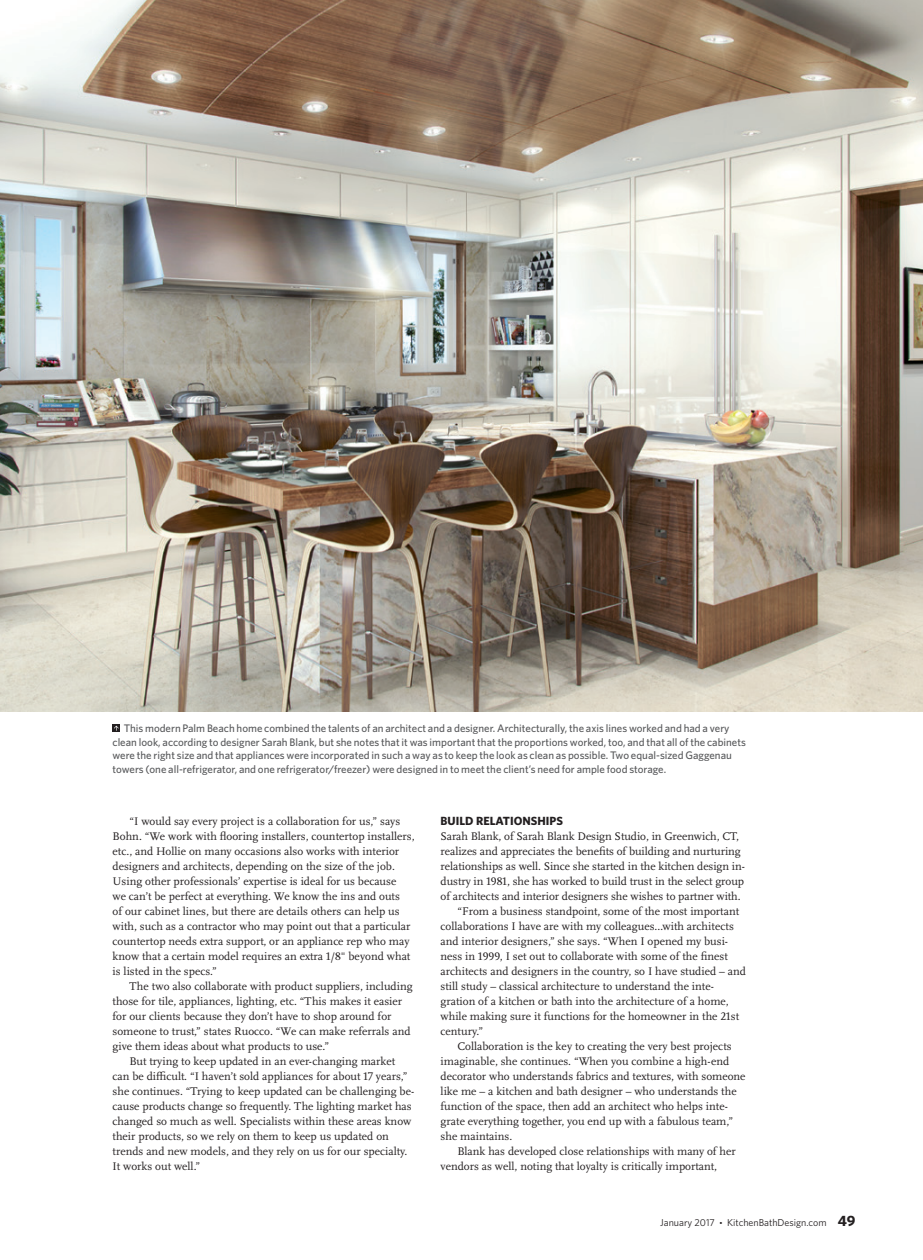
<style>
.page{position:relative;width:923px;height:1260px;background:#fff}
.page>*{position:absolute;margin:0;border:0;box-sizing:border-box;transform-origin:0 0}
.t1{font:700 11.88px "Whitney";color:#231f20}
.t2{font:11.5px/15px "Scala OT";color:#231f20}
.t3{font:500 11px/13.8px "Whitney";color:#57585a}
.t4{font:10px "Whitney";color:#231f20}
.s1{font-family:"Scala OT";font-size:8.75px}
.s2{font-weight:700;font-size:15px}
</style>
<div class="page">
<svg style="left:112px;top:724px;width:8px;height:8px"></svg>
<svg style="left:114px;top:726px;width:4px;height:5px"></svg>
<img style="left:0;top:0;width:922px;height:712px">
<p class="t3" style="left:112px;top:721px;width:635px;text-indent:11px">This modern Palm Beach home combined the talents of an architect and a designer. Architecturally, the axis lines worked and had a very clean look, according to designer Sarah Blank, but she notes that it was important that the proportions worked, too, and that all of the cabinets were the right size and that appliances were incorporated in such a way as to keep the look as clean as possible. Two equal-sized Gaggenau towers (one all-refrigerator, and one refrigerator/freezer) were designed in to meet the client’s need for ample food storage.</p>
<p class="t2" style="left:113px;top:814px;width:303px;text-indent:17px">“I would say every project is a collaboration for us,” says Bohn. “We work with flooring installers, countertop installers, etc., and Hollie on many occasions also works with interior designers and architects, depending on the size of the job.<br>Using other professionals’ expertise is ideal for us because<br>we can’t be perfect at everything. We know the ins and outs<br>of our cabinet lines, but there are details others can help us with, such as a contractor who may point out that a particular countertop needs extra support, or an appliance rep who may know that a certain model requires an extra 1/8" beyond what is listed in the specs.”</p>
<p class="t2" style="left:129px;top:979px;width:285px">The two also collaborate with product suppliers, including</p>
<p class="t2" style="left:113px;top:994px;width:291px">those for tile, appliances, lighting, etc. “This makes it easier</p>
<p class="t2" style="left:113px;top:1009px;width:280px">for our clients because they don’t have to shop around for</p>
<p class="t2" style="left:113px;top:1024px;width:299px">someone to trust,” states Ruocco. “We can make referrals and</p>
<p class="t2" style="left:113px;top:1039px;width:218px">give them ideas about what products to use.”</p>
<p class="t2" style="left:129px;top:1054px;width:267px">But trying to keep updated in an ever-changing market</p>
<p class="t2" style="left:113px;top:1069px;width:296px">can be difficult. “I haven’t sold appliances for about 17 years,”</p>
<p class="t2" style="left:113px;top:1084px;width:303px">she continues. “Trying to keep updated can be challenging be-</p>
<p class="t2" style="left:113px;top:1099px;width:301px">cause products change so frequently. The lighting market has</p>
<p class="t2" style="left:113px;top:1114px;width:300px">changed so much as well. Specialists within these areas know</p>
<p class="t2" style="left:113px;top:1129px;width:278px">their products, so we rely on them to keep us updated on</p>
<p class="t2" style="left:113px;top:1144px;width:296px">trends and new models, and they rely on us for our specialty.</p>
<p class="t2" style="left:113px;top:1159px;width:89px">It works out well.”</p>
<p class="t1" style="left:440px;top:813px;width:124px">BUILD RELATIONSHIPS</p>
<p class="t2" style="left:440px;top:829px;width:300px">Sarah Blank, of Sarah Blank Design Studio, in Greenwich, CT,</p>
<p class="t2" style="left:440px;top:844px;width:301px">realizes and appreciates the benefits of building and nurturing</p>
<p class="t2" style="left:440px;top:859px;width:306px">relationships as well. Since she started in the kitchen design in-</p>
<p class="t2" style="left:440px;top:874px;width:305px">dustry in 1981, she has worked to build trust in the select group</p>
<p class="t2" style="left:440px;top:889px;width:301px">of architects and interior designers she wishes to partner with.</p>
<p class="t2" style="left:457px;top:904px;width:283px">“From a business standpoint, some of the most important</p>
<p class="t2" style="left:440px;top:919px;width:295px">collaborations I have are with my colleagues…with architects</p>
<p class="t2" style="left:440px;top:934px;width:289px">and interior designers,” she says. “When I opened my busi-</p>
<p class="t2" style="left:440px;top:949px;width:289px">ness in 1999, I set out to collaborate with some of the finest</p>
<p class="t2" style="left:440px;top:964px;width:307px">architects and designers in the country, so I have studied – and</p>
<p class="t2" style="left:440px;top:979px;width:275px">still study – classical architecture to understand the inte-</p>
<p class="t2" style="left:440px;top:994px;width:290px">gration of a kitchen or bath into the architecture of a home,</p>
<p class="t2" style="left:440px;top:1009px;width:300px">while making sure it functions for the homeowner in the 21st</p>
<p class="t2" style="left:440px;top:1024px;width:44px">century.”</p>
<p class="t2" style="left:457px;top:1039px;width:276px">Collaboration is the key to creating the very best projects</p>
<p class="t2" style="left:440px;top:1054px;width:290px">imaginable, she continues. “When you combine a high-end</p>
<p class="t2" style="left:440px;top:1069px;width:306px">decorator who understands fabrics and textures, with someone</p>
<p class="t2" style="left:440px;top:1084px;width:297px">like me – a kitchen and bath designer – who understands the</p>
<p class="t2" style="left:440px;top:1099px;width:289px">function of the space, then add an architect who helps inte-</p>
<p class="t2" style="left:440px;top:1114px;width:294px">grate everything together, you end up with a fabulous team,”</p>
<p class="t2" style="left:440px;top:1129px;width:73px">she maintains.</p>
<p class="t2" style="left:457px;top:1144px;width:280px">Blank has developed close relationships with many of her</p>
<p class="t2" style="left:440px;top:1159px;width:278px">vendors as well, noting that loyalty is critically important,</p>
<p class="t4" style="left:660px;top:1216px;width:197px">January 2017 <span class="s1">•</span> KitchenBathDesign.com <span class="s2">49</span></p>
</div>
